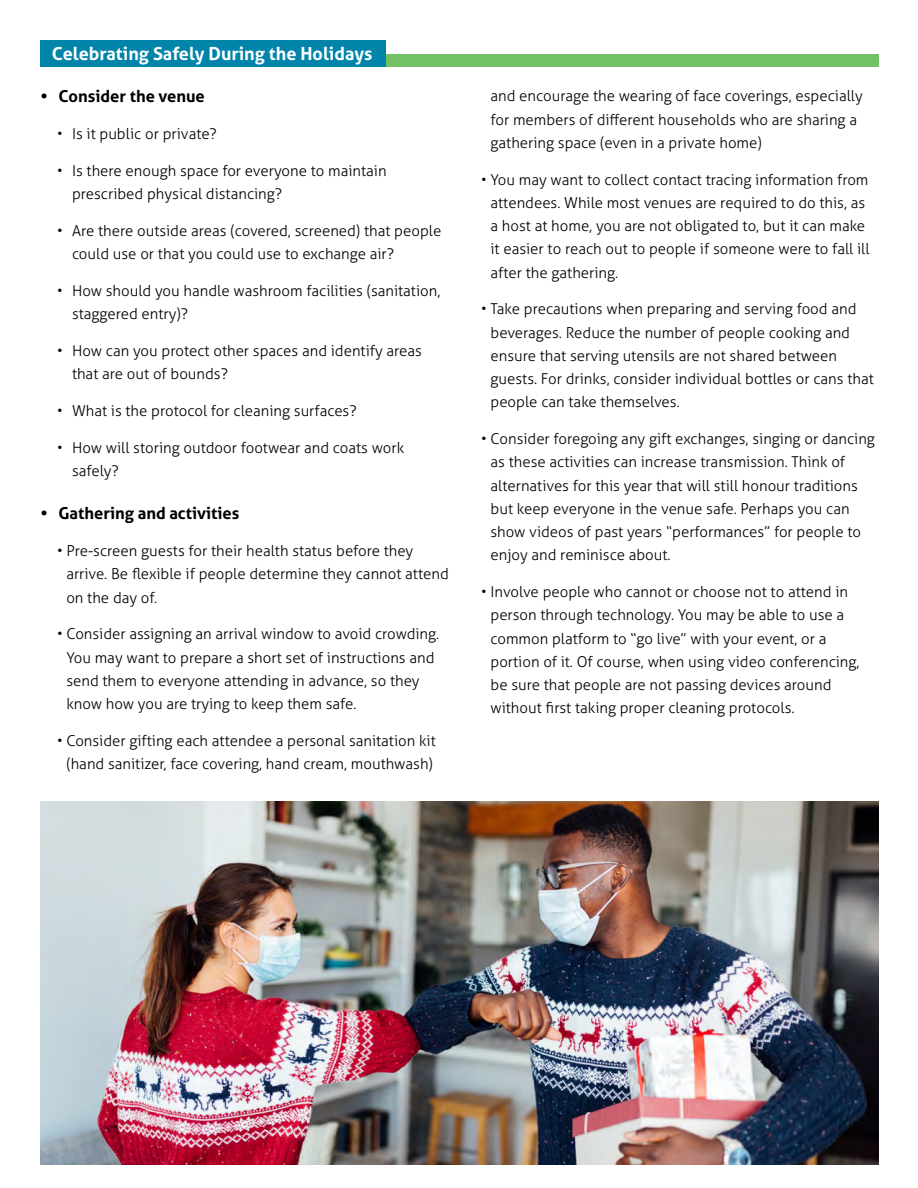
<style>
.page{position:relative;width:918px;height:1188px;background:#fff}
.page>*{position:absolute;margin:0;border:0;box-sizing:border-box;transform-origin:0 0}
.t1{font:700 18px "Aller";color:#fff}
.t2{font:700 16.5px "Aller";color:#000}
.t3{font:300 15px/23.2px "Aller";color:#000}
</style>
<div class="page">
<div style="left:52px;top:54px;width:827px;height:13px;background:#73c167"></div>
<div style="left:41px;top:40px;width:345px;height:27px;background:#0084a9"></div>
<img style="left:40px;top:801px;width:839px;height:363px">
<p class="t1" style="left:52px;top:43px;width:322px">Celebrating Safely During the Holidays</p>
<p class="t2" style="left:40px;top:86px;width:166px">• Consider the venue</p>
<p class="t3" style="left:57px;top:122px;width:161px">• Is it public or private?</p>
<p class="t3" style="left:72px;top:159px;width:316px;text-indent:-15px">• Is there enough space for everyone to maintain prescribed physical distancing?</p>
<p class="t3" style="left:72px;top:219px;width:371px;text-indent:-15px">• Are there outside areas (covered, screened) that people could use or that you could use to exchange air?</p>
<p class="t3" style="left:72px;top:279px;width:370px;text-indent:-15px">• How should you handle washroom facilities (sanitation, staggered entry)?</p>
<p class="t3" style="left:72px;top:339px;width:352px;text-indent:-15px">• How can you protect other spaces and identify areas that are out of bounds?</p>
<p class="t3" style="left:57px;top:399px;width:301px">• What is the protocol for cleaning surfaces?</p>
<p class="t3" style="left:72px;top:436px;width:334px;text-indent:-15px">• How will storing outdoor footwear and coats work safely?</p>
<p class="t2" style="left:40px;top:503px;width:201px">• Gathering and activities</p>
<p class="t3" style="left:66px;top:539px;width:384px;text-indent:-9px">• Pre-screen guests for their health status before they arrive. Be flexible if people determine they cannot attend on the day of.</p>
<p class="t3" style="left:66px;top:623px;width:374px;text-indent:-9px">• Consider assigning an arrival window to avoid crowding.<br>You may want to prepare a short set of instructions and send them to everyone attending in advance, so they know how you are trying to keep them safe.</p>
<p class="t3" style="left:57px;top:729px;width:380px;text-align:center">• Consider gifting each attendee a personal sanitation kit (hand sanitizer, face covering, hand cream, mouthwash)</p>
<p class="t3" style="left:491px;top:84px;width:374px">and encourage the wearing of face coverings, especially for members of different households who are sharing a gathering space (even in a private home)</p>
<p class="t3" style="left:491px;top:168px;width:381px;text-indent:-9px">• You may want to collect contact tracing information from attendees. While most venues are required to do this, as a host at home, you are not obligated to, but it can make it easier to reach out to people if someone were to fall ill after the gathering.</p>
<p class="t3" style="left:491px;top:297px;width:385px;text-indent:-9px">• Take precautions when preparing and serving food and beverages. Reduce the number of people cooking and ensure that serving utensils are not shared between guests. For drinks, consider individual bottles or cans that people can take themselves.</p>
<p class="t3" style="left:491px;top:427px;width:386px;text-indent:-9px">• Consider foregoing any gift exchanges, singing or dancing as these activities can increase transmission. Think of alternatives for this year that will still honour traditions but keep everyone in the venue safe. Perhaps you can show videos of past years “performances” for people to enjoy and reminisce about.</p>
<p class="t3" style="left:491px;top:580px;width:370px;text-indent:-9px">• Involve people who cannot or choose not to attend in person through technology. You may be able to use a common platform to “go live” with your event, or a portion of it. Of course, when using video conferencing, be sure that people are not passing devices around without first taking proper cleaning protocols.</p>
</div>
